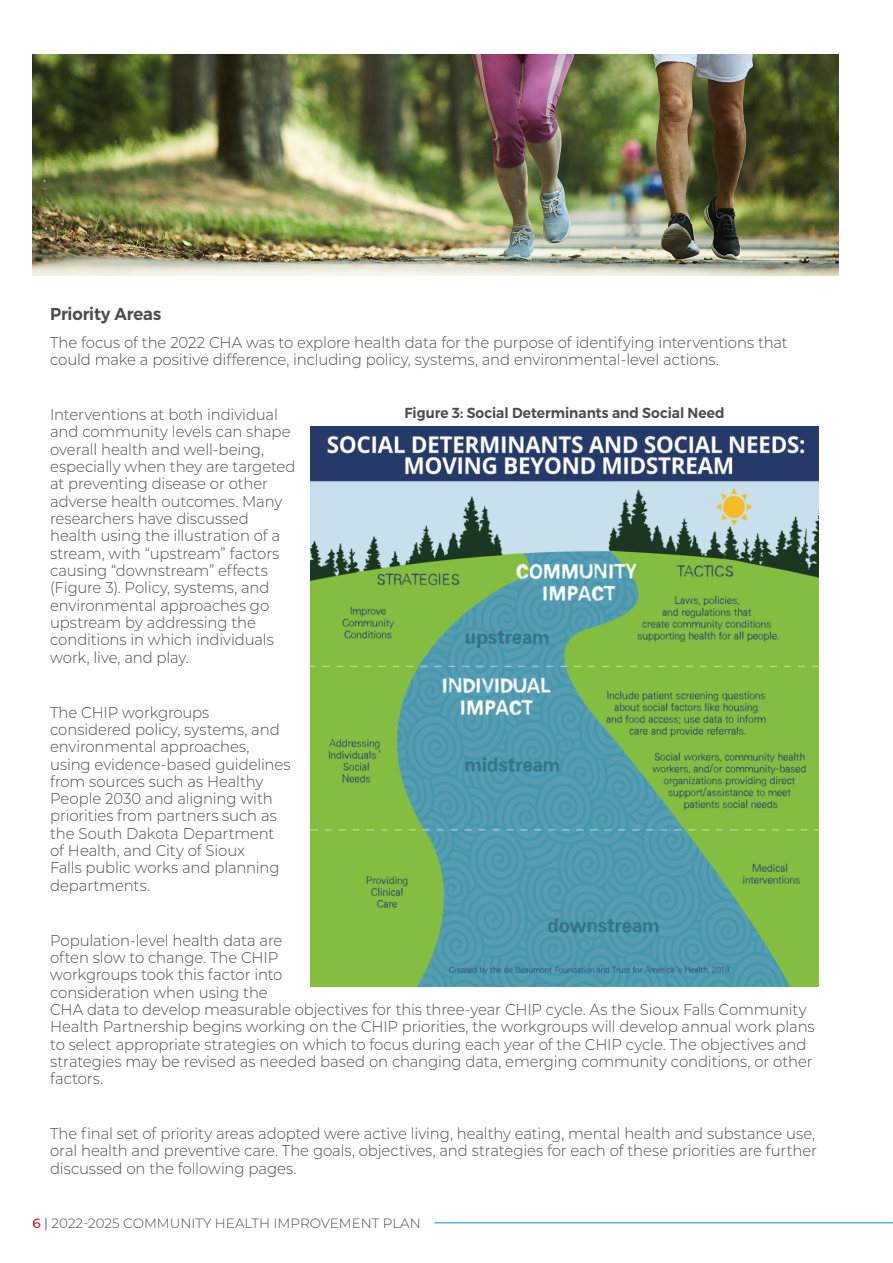
<style>
.page{position:relative;width:893px;height:1263px;background:#fff}
.page>*{position:absolute;margin:0;border:0;box-sizing:border-box;transform-origin:0 0}
.Body{font:600 17.25px "Montserrat";letter-spacing:-.005em;color:#4b4c4d;scale:.95 1}
.Body-2{font:300 15.6px/17.4px "Montserrat";letter-spacing:-.01em;color:#4b4c4d;scale:.95 1}
.Body-3{font:600 14.55px "Montserrat";color:#4b4c4d;scale:.95 1}
.t1{font:300 13.5px "Montserrat";color:#4b4c4d}
.s1{font-weight:500;color:#c21f31}
.s2{color:#231f20}
</style>
<div class="page">
<img style="left:311px;top:427px;width:508px;height:560px">
<img style="left:32px;top:54px;width:807px;height:222px">
<hr style="left:434px;top:1222px;width:459px;height:1px;background:#5db2e4">
<p class="Body" style="left:50px;top:301px;width:118px">Priority Areas</p>
<p class="Body-2" style="left:50px;top:333px;width:778px">The focus of the 2022 CHA was to explore health data for the purpose of identifying interventions that could make a positive difference, including policy, systems, and environmental-level actions.</p>
<p class="Body-2" style="left:50px;top:405px;width:260px">Interventions at both individual and community levels can shape overall health and well-being, especially when they are targeted at preventing disease or other adverse health outcomes. Many researchers have discussed health using the illustration of a stream, with “upstream” factors causing “downstream” effects (Figure 3). Policy, systems, and environmental approaches go upstream by addressing the conditions in which individuals work, live, and play.</p>
<p class="Body-2" style="left:50px;top:703px;width:255px">The CHIP workgroups considered policy, systems, and environmental approaches, using evidence-based guidelines from sources such as Healthy<br>People 2030 and aligning with priorities from partners such as the South Dakota Department of Health, and City of Sioux<br>Falls public works and planning departments.</p>
<p class="Body-3" style="left:404px;top:401px;width:339px">Figure 3: Social Determinants and Social Need</p>
<p class="Body-2" style="left:50px;top:931px;width:806px">Population-level health data are<br>often slow to change. The CHIP<br>workgroups took this factor into<br>consideration when using the<br>CHA data to develop measurable objectives for this three-year CHIP cycle. As the Sioux Falls Community Health Partnership begins working on the CHIP priorities, the workgroups will develop annual work plans to select appropriate strategies on which to focus during each year of the CHIP cycle. The objectives and strategies may be revised as needed based on changing data, emerging community conditions, or other factors.</p>
<p class="Body-2" style="left:50px;top:1124px;width:809px;text-align:justify">The final set of priority areas adopted were active living, healthy eating, mental health and substance use, oral health and preventive care. The goals, objectives, and strategies for each of these priorities are further discussed on the following pages.</p>
<p class="t1" style="left:32px;top:1214px;width:390px"><span class="s1">6</span> <span class="s2">|</span> 2022-2025 COMMUNITY HEALTH IMPROVEMENT PLAN</p>
</div>
